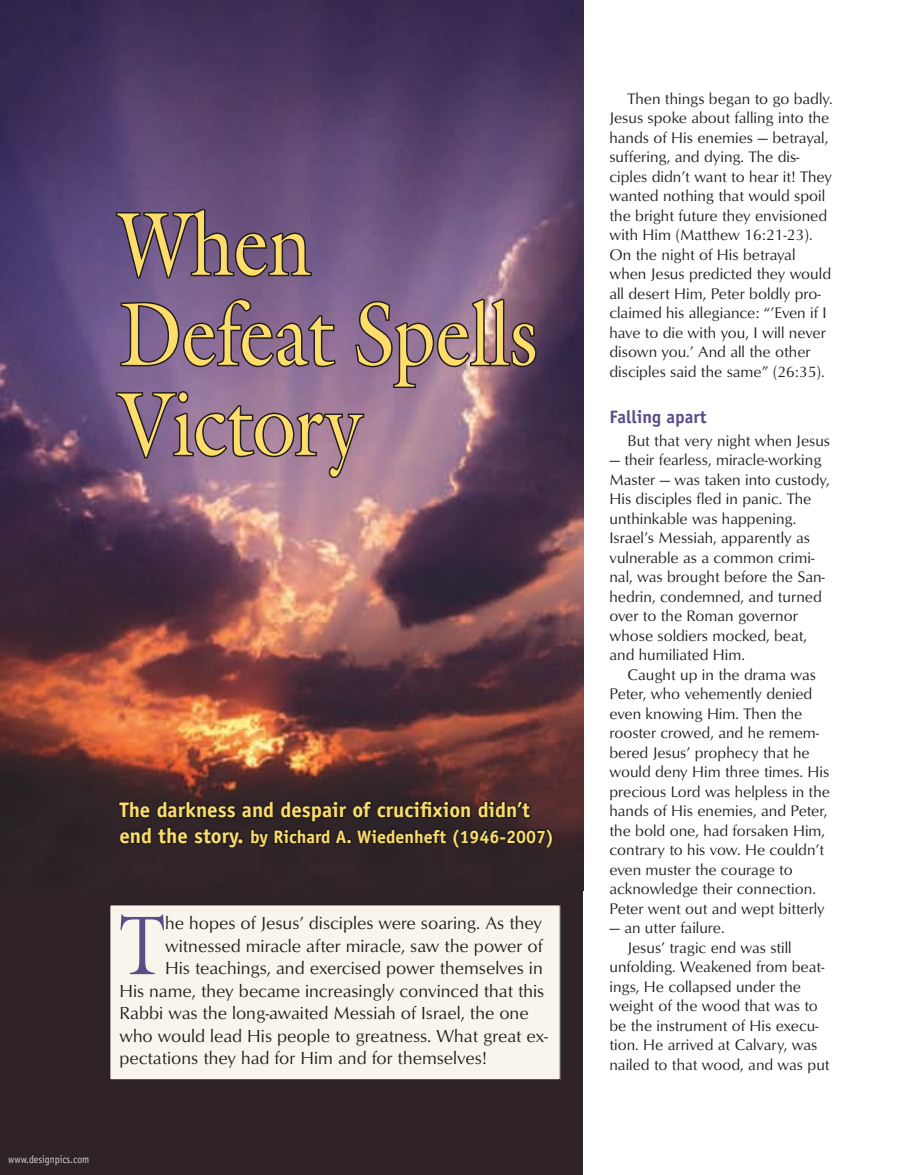
<style>
.page{position:relative;width:905px;height:1175px;background:#fff}
.page>*{position:absolute;margin:0;border:0;box-sizing:border-box;transform-origin:0 0}
.t1{font:90px/90px "Galliard";letter-spacing:-.005em;color:#ffdd6b;scale:.85 1}
.t2{font:84.15px "Galliard";color:#5a4d88;scale:.8 1}
.t3{font:700 21px "Officina Sans";color:#ffdd6b}
.t4{font:18px "Optimum Roman DTC";color:#231f20}
.t5{font:700 18px "Officina Sans";color:#ffdd6b}
.t6{font:700 18px "Officina Sans";color:#5a4d88}
.t7{font:15.75px/19.5px "Optimum Roman DTC";color:#231f20}
.t8{font:10.95px "Officina Sans";color:#d1d2d4;scale:.9 1}
.s1{font-size:21px}
</style>
<div class="page">
<div style="left:0;top:0;width:583px;height:1174px;background:#302328"></div>
<img style="left:0;top:0;width:583px;height:839px">
<div style="left:110px;top:905px;width:450px;height:174px;background:#f9f5ed"></div>
<div style="left:109px;top:904px;width:451px;height:176px;border:1px solid #231f20"></div>
<svg style="left:114px;top:207px;width:199px;height:73px"></svg>
<svg style="left:114px;top:297px;width:424px;height:182px;background:#826581"></svg>
<svg style="left:116px;top:752px;width:439px;height:97px"></svg>
<h1 class="t1" style="left:119px;top:198px;width:493px">When<br>Defeat Spells<br>Victory</h1>
<h3 class="t3" style="left:119px;top:797px;width:412px">The darkness and despair of crucifixion didn’t</h3>
<p class="t5" style="left:119px;top:825px;width:436px"><span class="s1">end the story.</span> by Richard A. Wiedenheft (1946-2007)</p>
<h2 class="t2" style="left:119px;top:892px;width:59px">T</h2>
<p class="t4" style="left:165px;top:912px;width:378px">he hopes of Jesus’ disciples were soaring. As they</p>
<p class="t4" style="left:165px;top:935px;width:379px">witnessed miracle after miracle, saw the power of</p>
<p class="t4" style="left:165px;top:957px;width:379px">His teachings, and exercised power themselves in</p>
<p class="t4" style="left:119px;top:980px;width:426px">His name, they became increasingly convinced that this</p>
<p class="t4" style="left:119px;top:1002px;width:411px">Rabbi was the long-awaited Messiah of Israel, the one</p>
<p class="t4" style="left:119px;top:1025px;width:430px">who would lead His people to greatness. What great ex-</p>
<p class="t4" style="left:119px;top:1047px;width:369px">pectations they had for Him and for themselves!</p>
<p class="t8" style="left:8px;top:1152px;width:92px">www.designpics.com</p>
<p class="t7" style="left:609px;top:88px;width:225px;text-indent:18px">Then things began to go badly.<br>Jesus spoke about falling into the hands of His enemies — betrayal, suffering, and dying. The dis&shy;ciples didn’t want to hear it! They wanted nothing that would spoil the bright future they envisioned with Him (Matthew 16:21-23).<br>On the night of His betrayal when Jesus predicted they would all desert Him, Peter boldly pro&shy;claimed his allegiance: “’Even if I have to die with you, I will never disown you.’ And all the other disciples said the same” (26:35).</p>
<p class="t6" style="left:609px;top:406px;width:98px">Falling apart</p>
<p class="t7" style="left:627px;top:430px;width:204px">But that very night when Jesus</p>
<p class="t7" style="left:609px;top:450px;width:222px">— their fearless, miracle-working<br>Master — was taken into custody,<br>His disciples fled in panic. The unthinkable was happening.<br>Israel’s Messiah, apparently as vulnerable as a common crimi&shy;nal, was brought before the San&shy;hedrin, condemned, and turned over to the Roman governor whose soldiers mocked, beat, and humiliated Him.</p>
<p class="t7" style="left:609px;top:664px;width:222px;text-indent:18px">Caught up in the drama was<br>Peter, who vehemently denied even knowing Him. Then the rooster crowed, and he remem&shy;bered Jesus’ prophecy that he would deny Him three times. His precious Lord was helpless in the hands of His enemies, and Peter, the bold one, had forsaken Him, contrary to his vow. He couldn’t even muster the courage to acknowledge their connection.<br>Peter went out and wept bitterly</p>
<p class="t7" style="left:609px;top:918px;width:117px">— an utter failure.</p>
<p class="t7" style="left:627px;top:937px;width:166px">Jesus’ tragic end was still</p>
<p class="t7" style="left:609px;top:957px;width:217px">unfolding. Weakened from beat-</p>
<p class="t7" style="left:609px;top:976px;width:193px">ings, He collapsed under the</p>
<p class="t7" style="left:609px;top:996px;width:210px">weight of the wood that was to</p>
<p class="t7" style="left:609px;top:1015px;width:211px">be the instrument of His execu-</p>
<p class="t7" style="left:609px;top:1035px;width:209px">tion. He arrived at Calvary, was</p>
<p class="t7" style="left:609px;top:1054px;width:222px">nailed to that wood, and was put</p>
</div>
